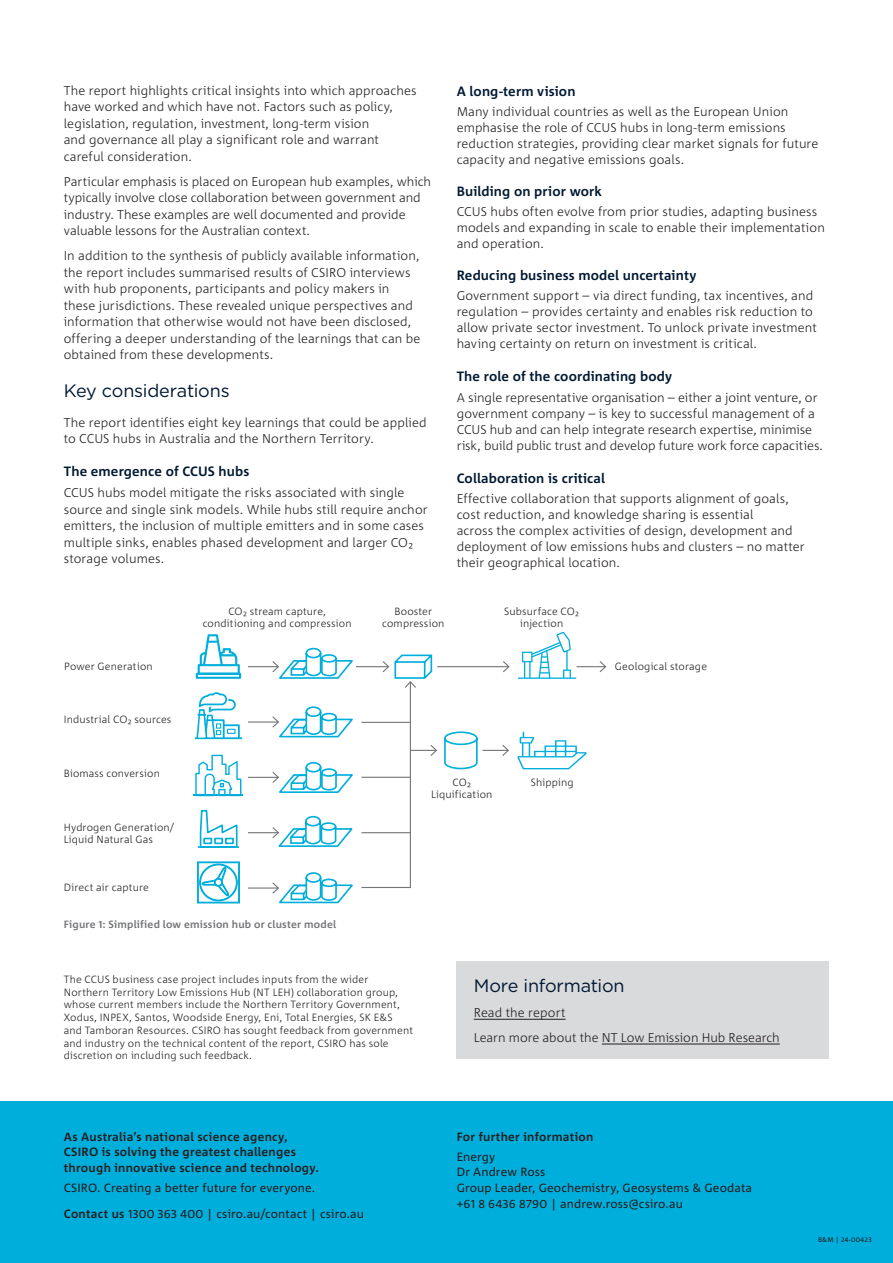
<style>
.page{position:relative;width:893px;height:1263px;background:#fff}
.page>*{position:absolute;margin:0;border:0;box-sizing:border-box;transform-origin:0 0}
.Heading{font:18px "Gotham";letter-spacing:-.015em;color:#001932}
.Subhead{font:700 13.5px "Corpid C1";letter-spacing:.01em;color:#001932}
.Body_Copy{font:300 12.75px/16.5px "Corpid C1";letter-spacing:.005em;color:#231f20}
.Back_Cov__Copy{font:12px "Corpid C1";letter-spacing:.01em;color:#231f20}
.Back_Cov__Heading{font:700 12px/15.8px "Corpid C1";letter-spacing:.025em;color:#231f20}
.Back_Cov__Heading-2{font:12px "Corpid C1";letter-spacing:.015em;color:#231f20}
.Body_Copy-2{font:300 10.5px/12.8px "Corpid C1";letter-spacing:.015em;color:#231f20;text-align:center}
.t1{font:700 10.5px "Corpid C1";letter-spacing:.015em;color:#757679}
.t2{font:6.75px "Corpid C1";letter-spacing:.04em;color:#231f20}
.s1{font-weight:700}
</style>
<div class="page">
<div style="left:0;top:1101px;width:893px;height:162px;background:#00aedc"></div>
<div style="left:457px;top:960px;width:372px;height:98px;background:#d9dadc"></div>
<hr style="left:474px;top:1019px;width:92px;height:1px;background:#231f20">
<hr style="left:602px;top:1044px;width:178px;height:1px;background:#231f20">
<svg style="left:196px;top:634px;width:45px;height:45px"></svg>
<svg style="left:195px;top:692px;width:47px;height:47px"></svg>
<svg style="left:195px;top:755px;width:46px;height:40px"></svg>
<hr style="left:194px;top:795px;width:49px;height:1px;background:#00aedc">
<svg style="left:199px;top:809px;width:39px;height:37px"></svg>
<hr style="left:199px;top:846px;width:39px;height:2px;background:#00aedc">
<svg style="left:197px;top:861px;width:43px;height:42px"></svg>
<svg style="left:517px;top:732px;width:70px;height:37px"></svg>
<hr style="left:248px;top:666px;width:30px;height:1px;background:#757679">
<svg style="left:518px;top:632px;width:89px;height:47px"></svg>
<hr style="left:248px;top:721px;width:30px;height:1px;background:#757679">
<hr style="left:248px;top:777px;width:30px;height:1px;background:#757679">
<hr style="left:248px;top:832px;width:30px;height:1px;background:#757679">
<hr style="left:248px;top:887px;width:30px;height:1px;background:#757679">
<svg style="left:271px;top:647px;width:239px;height:257px"></svg>
<p class="Body_Copy" style="left:64px;top:82px;width:354px">The report highlights critical insights into which approaches have worked and which have not. Factors such as policy, legislation, regulation, investment, long-term vision<br>and governance all play a significant role and warrant careful consideration.</p>
<p class="Body_Copy" style="left:64px;top:173px;width:369px">Particular emphasis is placed on European hub examples, which typically involve close collaboration between government and industry. These examples are well documented and provide valuable lessons for the Australian context.</p>
<p class="Body_Copy" style="left:64px;top:247px;width:358px">In addition to the synthesis of publicly available information, the report includes summarised results of CSIRO interviews with hub proponents, participants and policy makers in these jurisdictions. These revealed unique perspectives and information that otherwise would not have been disclosed, offering a deeper understanding of the learnings that can be obtained from these developments.</p>
<h2 class="Heading" style="left:64px;top:379px;width:167px">Key considerations</h2>
<p class="Body_Copy" style="left:64px;top:413px;width:364px">The report identifies eight key learnings that could be applied to CCUS hubs in Australia and the Northern Territory.</p>
<h3 class="Subhead" style="left:64px;top:463px;width:187px">The emergence of CCUS hubs</h3>
<p class="Body_Copy" style="left:64px;top:484px;width:365px">CCUS hubs model mitigate the risks associated with single source and single sink models. While hubs still require anchor emitters, the inclusion of multiple emitters and in some cases multiple sinks, enables phased development and larger CO2 storage volumes.</p>
<h3 class="Subhead" style="left:457px;top:82px;width:120px">A long-term vision</h3>
<p class="Body_Copy" style="left:457px;top:103px;width:363px;line-height:16px">Many individual countries as well as the European Union emphasise the role of CCUS hubs in long-term emissions reduction strategies, providing clear market signals for future capacity and negative emissions goals.</p>
<h3 class="Subhead" style="left:457px;top:183px;width:147px">Building on prior work</h3>
<p class="Body_Copy" style="left:457px;top:203px;width:370px;line-height:16px">CCUS hubs often evolve from prior studies, adapting business models and expanding in scale to enable their implementation and operation.</p>
<h3 class="Subhead" style="left:457px;top:267px;width:241px">Reducing business model uncertainty</h3>
<p class="Body_Copy" style="left:457px;top:287px;width:362px;line-height:16px">Government support – via direct funding, tax incentives, and regulation – provides certainty and enables risk reduction to allow private sector investment. To unlock private investment having certainty on return on investment is critical.</p>
<h3 class="Subhead" style="left:457px;top:368px;width:217px">The role of the coordinating body</h3>
<p class="Body_Copy" style="left:457px;top:389px;width:368px;line-height:16px">A single representative organisation – either a joint venture, or government company – is key to successful management of a CCUS hub and can help integrate research expertise, minimise risk, build public trust and develop future work force capacities.</p>
<h3 class="Subhead" style="left:457px;top:469px;width:150px">Collaboration is critical</h3>
<p class="Body_Copy" style="left:457px;top:490px;width:350px;line-height:16px">Effective collaboration that supports alignment of goals, cost reduction, and knowledge sharing is essential<br>across the complex activities of design, development and deployment of low emissions hubs and clusters – no matter their geographical location.</p>
<p class="Body_Copy-2" style="left:64px;top:660px;width:90px">Power Generation</p>
<p class="Body_Copy-2" style="left:64px;top:712px;width:109px">Industrial CO2 sources</p>
<p class="Body_Copy-2" style="left:64px;top:767px;width:98px">Biomass conversion</p>
<p class="Body_Copy-2" style="left:64px;top:821px;width:112px;line-height:12px;text-align:left">Hydrogen Generation/<br>Liquid Natural Gas</p>
<p class="Body_Copy-2" style="left:64px;top:880px;width:87px">Direct air capture</p>
<p class="Body_Copy-2" style="left:203px;top:605px;width:150px;line-height:12px">CO2 stream capture, conditioning and compression</p>
<p class="Body_Copy-2" style="left:382px;top:605px;width:64px;line-height:12px">Booster compression</p>
<p class="Body_Copy-2" style="left:504px;top:605px;width:76px;line-height:12px">Subsurface CO2 injection</p>
<p class="Body_Copy-2" style="left:431px;top:775px;width:63px;line-height:12px">CO2<br>Liquification</p>
<p class="Body_Copy-2" style="left:531px;top:775px;width:44px">Shipping</p>
<p class="t1" style="left:64px;top:917px;width:274px">Figure 1: Simplified low emission hub or cluster model</p>
<p class="Body_Copy-2" style="left:615px;top:660px;width:94px">Geological storage</p>
<p class="Body_Copy-2" style="left:64px;top:972px;width:351px;text-align:left">The CCUS business case project includes inputs from the wider Northern Territory Low Emissions Hub (NT LEH) collaboration group, whose current members include the Northern Territory Government, Xodus, INPEX, Santos, Woodside Energy, Eni, Total Energies, SK E&amp;S and Tamboran Resources. CSIRO has sought feedback from government and industry on the technical content of the report, CSIRO has sole discretion on including such feedback.</p>
<p class="Back_Cov__Heading" style="left:64px;top:1128px;width:257px">As Australia’s national science agency,<br>CSIRO is solving the greatest challenges through innovative science and technology.</p>
<p class="Back_Cov__Copy" style="left:64px;top:1180px;width:253px">CSIRO. Creating a better future for everyone.</p>
<p class="Back_Cov__Heading-2" style="left:64px;top:1206px;width:302px"><span class="s1">Contact us</span> 1300 363 400 | csiro.au/contact | csiro.au</p>
<h2 class="Heading" style="left:474px;top:974px;width:152px">More information</h2>
<p class="Body_Copy" style="left:474px;top:1004px;width:93px">Read the report</p>
<p class="Body_Copy" style="left:474px;top:1028px;width:308px">Learn more about the NT Low Emission Hub Research</p>
<p class="Back_Cov__Heading" style="left:457px;top:1128px;width:138px">For further information</p>
<p class="Back_Cov__Copy" style="left:457px;top:1149px;width:40px">Energy</p>
<p class="Back_Cov__Copy" style="left:457px;top:1164px;width:90px">Dr Andrew Ross</p>
<p class="Back_Cov__Copy" style="left:457px;top:1180px;width:297px">Group Leader, Geochemistry, Geosystems &amp; Geodata</p>
<p class="Back_Cov__Copy" style="left:457px;top:1196px;width:228px">+61 8 6436 8790 | andrew.ross@csiro.au</p>
<p class="t2" style="left:818px;top:1235px;width:55px">B&amp;M | 24-00423</p>
</div>
